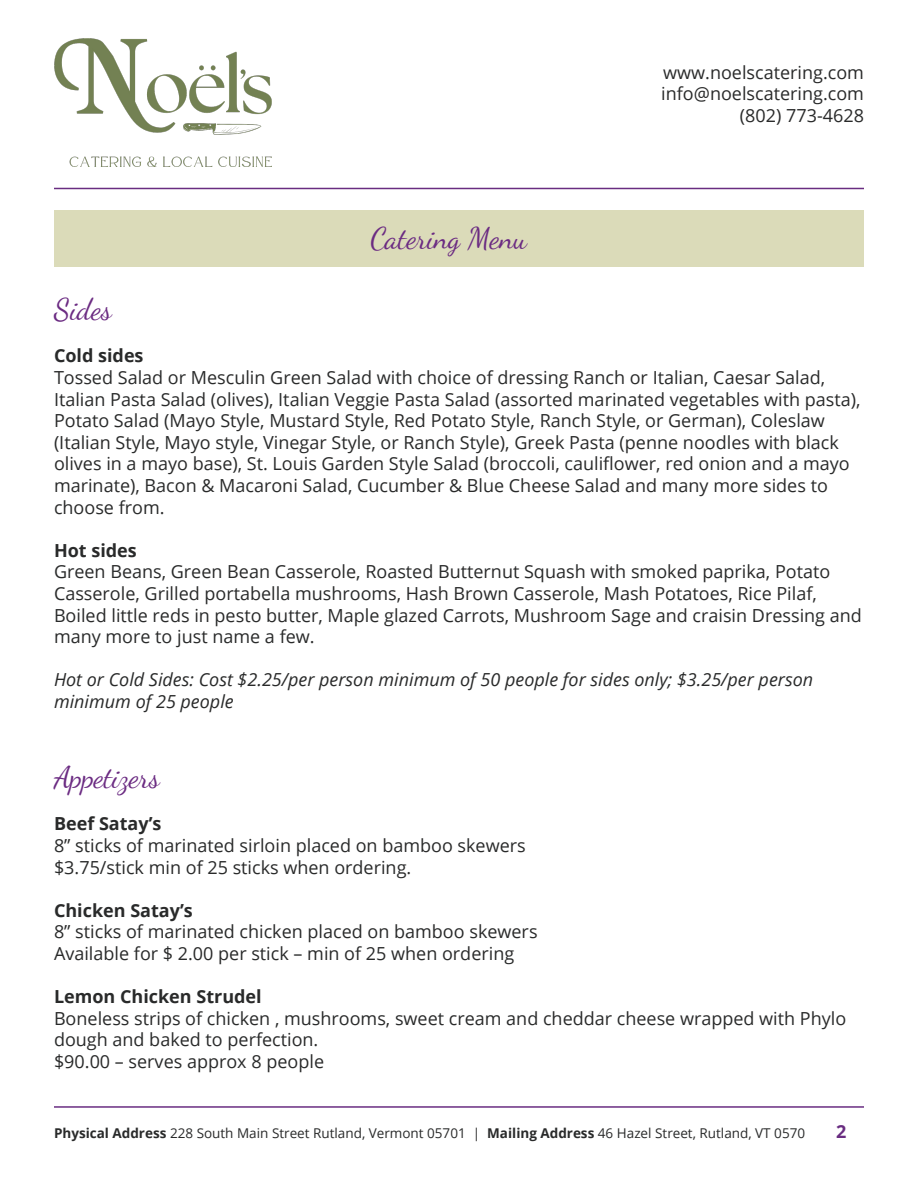
<style>
.page{position:relative;width:918px;height:1188px;background:#fff}
.page>*{position:absolute;margin:0;border:0;box-sizing:border-box;transform-origin:0 0}
.t1{font:30px "Dancing Script";color:#6b2b82}
.t2{font:18px/21.6px "Open Sans";color:#292a2a}
.t3{font:italic 18px/21.6px "Open Sans";color:#292a2a}
.t4{font:700 18px "Open Sans";color:#292a2a}
.t5{font:700 18px "Open Sans";color:#692d81}
.t6{font:13.5px "Open Sans";color:#292a2a}
.s1{font-weight:700}
</style>
<div class="page">
<hr style="left:54px;top:188px;width:810px;height:1px;background:#692d81">
<div style="left:54px;top:211px;width:810px;height:56px;background:#dbdbb9"></div>
<hr style="left:54px;top:1106px;width:810px;height:2px;background:#692d81">
<img style="left:54px;top:38px;width:217px;height:128px">
<h1 class="t1" style="left:370px;top:220px;width:158px">Catering Menu</h1>
<p class="t2" style="left:661px;top:61px;width:204px;text-align:right">www.noelscatering.com info@noelscatering.com (802) 773-4628</p>
<p class="t1" style="left:54px;top:292px;width:59px">Sides</p>
<p class="t4" style="left:54px;top:343px;width:91px">Cold sides</p>
<p class="t2" style="left:54px;top:366px;width:808px">Tossed Salad or Mesculin Green Salad with choice of dressing Ranch or Italian, Caesar Salad, Italian Pasta Salad (olives), Italian Veggie Pasta Salad (assorted marinated vegetables with pasta), Potato Salad (Mayo Style, Mustard Style, Red Potato Style, Ranch Style, or German), Coleslaw (Italian Style, Mayo style, Vinegar Style, or Ranch Style), Greek Pasta (penne noodles with black olives in a mayo base), St. Louis Garden Style Salad (broccoli, cauliflower, red onion and a mayo marinate), Bacon &amp; Macaroni Salad, Cucumber &amp; Blue Cheese Salad and many more sides to choose from.</p>
<p class="t4" style="left:54px;top:538px;width:84px">Hot sides</p>
<p class="t2" style="left:54px;top:561px;width:809px">Green Beans, Green Bean Casserole, Roasted Butternut Squash with smoked paprika, Potato Casserole, Grilled portabella mushrooms, Hash Brown Casserole, Mash Potatoes, Rice Pilaf, Boiled little reds in pesto butter, Maple glazed Carrots, Mushroom Sage and craisin Dressing and many more to just name a few.</p>
<p class="t3" style="left:54px;top:669px;width:761px">Hot or Cold Sides: Cost $2.25/per person minimum of 50 people for sides only; $3.25/per person minimum of 25 people</p>
<p class="t1" style="left:54px;top:760px;width:107px">Appetizers</p>
<p class="t4" style="left:54px;top:811px;width:109px">Beef Satay’s</p>
<p class="t2" style="left:54px;top:834px;width:473px">8” sticks of marinated sirloin placed on bamboo skewers</p>
<p class="t2" style="left:54px;top:856px;width:359px">$3.75/stick min of 25 sticks when ordering.</p>
<p class="t4" style="left:54px;top:898px;width:140px">Chicken Satay’s</p>
<p class="t2" style="left:54px;top:921px;width:485px">8” sticks of marinated chicken placed on bamboo skewers</p>
<p class="t2" style="left:54px;top:942px;width:462px">Available for $ 2.00 per stick – min of 25 when ordering</p>
<p class="t4" style="left:54px;top:984px;width:209px">Lemon Chicken Strudel</p>
<p class="t2" style="left:54px;top:1007px;width:794px">Boneless strips of chicken , mushrooms, sweet cream and cheddar cheese wrapped with Phylo dough and baked to perfection.</p>
<p class="t2" style="left:54px;top:1050px;width:272px">$90.00 – serves approx 8 people</p>
<p class="t6" style="left:54px;top:1123px;width:753px"><span class="s1">Physical Address</span> 228 South Main Street Rutland, Vermont 05701 | <span class="s1">Mailing Address</span> 46 Hazel Street, Rutland, VT 0570</p>
<p class="t5" style="left:836px;top:1119px;width:12px">2</p>
</div>
